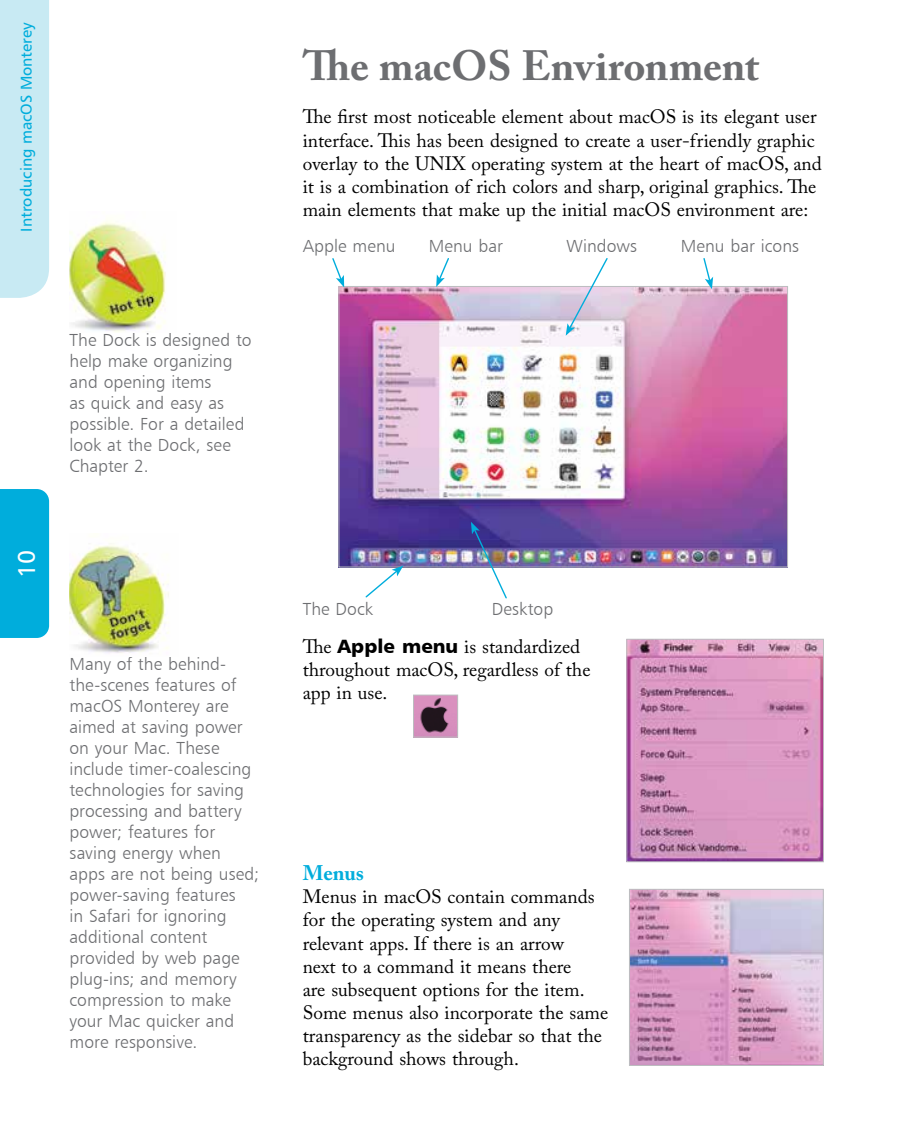
<style>
.page{position:relative;width:923px;height:1127px;background:#fff}
.page>*{position:absolute;margin:0;border:0;box-sizing:border-box;transform-origin:0 0}
.t1{font:700 42px "Adobe Caslon Pro";letter-spacing:-.005em;color:#6d6e71}
.t2{font:24.5px "Humanist 777 BT Roman B";color:#fff}
.t3{font:700 21px "Adobe Caslon Pro";letter-spacing:-.005em;color:#00addc}
.t4{font:19.25px/23.1px "Adobe Caslon Pro";color:#000}
.t5{font:17.5px/21px "Humanist 777 BT Light B";color:#6d6e71}
.t6{font:15.75px "Humanist 777 BT Roman B";color:#00addc}
.s1{font-family:"Humanist 777 BT Black B"}
</style>
<div class="page">
<div style="left:0;top:489px;width:49px;height:148px;background:#00addc"></div>
<div style="left:0;top:0;width:49px;height:298px;background:#c8eaf3"></div>
<img style="left:340px;top:288px;width:446px;height:277px">
<div style="left:338px;top:286px;width:450px;height:281px;border:1px solid #bcbec0"></div>
<svg style="left:364px;top:565px;width:39px;height:33px"></svg>
<svg style="left:471px;top:521px;width:37px;height:78px"></svg>
<svg style="left:332px;top:258px;width:12px;height:29px"></svg>
<svg style="left:436px;top:258px;width:14px;height:29px"></svg>
<svg style="left:566px;top:258px;width:43px;height:77px"></svg>
<img style="left:628px;top:640px;width:194px;height:220px">
<div style="left:626px;top:638px;width:198px;height:224px;border:1px solid #bcbec0"></div>
<img style="left:69px;top:220px;width:97px;height:112px">
<img style="left:69px;top:543px;width:100px;height:110px">
<img style="left:631px;top:890px;width:190px;height:173px">
<div style="left:629px;top:888px;width:194px;height:177px;border:1px solid #bcbec0"></div>
<svg style="left:702px;top:258px;width:11px;height:31px"></svg>
<img style="left:415px;top:696px;width:41px;height:39px">
<div style="left:413px;top:694px;width:45px;height:43px;border:1px solid #bcbec0"></div>
<p class="t6" style="left:17px;top:231px;width:211px;rotate:-90deg">Introducing macOS Monterey</p>
<p class="t2" style="left:12px;top:577px;width:30px;rotate:-90deg">10</p>
<p class="t5" style="left:69px;top:329px;width:184px">The Dock is designed to help make organizing and opening items<br>as quick and easy as possible. For a detailed look at the Dock, see<br>Chapter 2.</p>
<p class="t5" style="left:69px;top:652px;width:191px">Many of the behind&shy;the-scenes features of macOS Monterey are aimed at saving power on your Mac. These include timer-coalescing technologies for saving processing and battery power; features for saving energy when apps are not being used; power-saving features<br>in Safari for ignoring additional content provided by web page plug-ins; and memory compression to make your Mac quicker and more responsive.</p>
<h1 class="t1" style="left:303px;top:41px;width:458px">The macOS Environment</h1>
<p class="t4" style="left:303px;top:105px;width:521px">The first most noticeable element about macOS is its elegant user interface. This has been designed to create a user-friendly graphic overlay to the UNIX operating system at the heart of macOS, and it is a combination of rich colors and sharp, original graphics. The main elements that make up the initial macOS environment are:</p>
<p class="t5" style="left:303px;top:235px;width:94px">Apple menu</p>
<p class="t5" style="left:429px;top:235px;width:76px">Menu bar</p>
<p class="t5" style="left:566px;top:235px;width:72px">Windows</p>
<p class="t5" style="left:681px;top:235px;width:120px">Menu bar icons</p>
<p class="t5" style="left:303px;top:598px;width:72px">The Dock</p>
<p class="t5" style="left:492px;top:598px;width:63px">Desktop</p>
<p class="t4" style="left:303px;top:634px;width:289px">The <span class="s1">Apple menu</span> is standardized throughout macOS, regardless of the app in use.</p>
<p class="t3" style="left:303px;top:860px;width:63px">Menus</p>
<p class="t4" style="left:303px;top:884px;width:307px">Menus in macOS contain commands for the operating system and any relevant apps. If there is an arrow<br>next to a command it means there<br>are subsequent options for the item.<br>Some menus also incorporate the same transparency as the sidebar so that the background shows through.</p>
</div>
